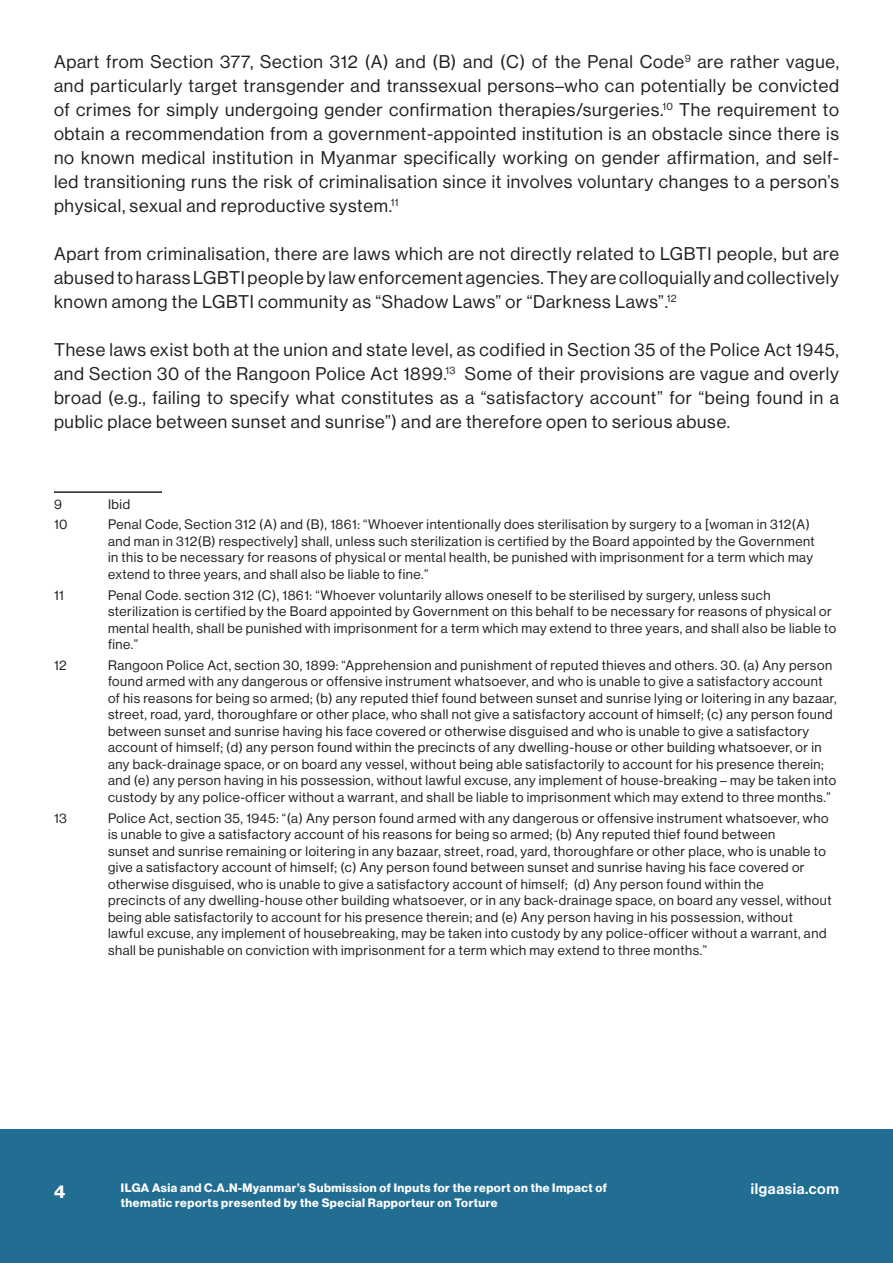
<style>
.page{position:relative;width:893px;height:1263px;background:#fff}
.page>*{position:absolute;margin:0;border:0;box-sizing:border-box;transform-origin:0 0}
.Body_Text{font:18px/24px "N Haas Grotesk DS Pro 55 Rg";letter-spacing:.04em;color:#231f20;text-align:justify}
.t1{font:18px "N Haas Grotesk DS Pro 75 Bd";color:#fff}
.t2{font:15px "N Haas Grotesk DS Pro 65 Md";letter-spacing:.04em;color:#fff}
.Footnote{font:13.5px/16.5px "N Haas Grotesk DS Pro 55 Rg";letter-spacing:.04em;color:#231f20}
.t3{font:12px/15px "N Haas Grotesk DS Pro 75 Bd";letter-spacing:.04em;color:#fff}
</style>
<div class="page">
<div style="left:0;top:1130px;width:893px;height:133px;background:#226e93"></div>
<hr style="left:54px;top:491px;width:108px;height:2px;background:#231f20">
<p class="Body_Text" style="left:54px;top:50px;width:786px">Apart from Section 377, Section 312 (A) and (B) and (C) of the Penal Code<sup>9</sup> are rather vague, and particularly target transgender and transsexual persons–who can potentially be convicted of crimes for simply undergoing gender confirmation therapies/surgeries.<sup>10</sup> The requirement to obtain a recommendation from a government-appointed institution is an obstacle since there is no known medical institution in Myanmar specifically working on gender affirmation, and self&shy;led transitioning runs the risk of criminalisation since it involves voluntary changes to a person’s physical, sexual and reproductive system.<sup>11</sup></p>
<p class="Body_Text" style="left:54px;top:242px;width:787px">Apart from criminalisation, there are laws which are not directly related to LGBTI people, but are abused to harass LGBTI people by law enforcement agencies. They are colloquially and collectively known among the LGBTI community as “Shadow Laws” or “Darkness Laws”.<sup>12</sup></p>
<p class="Body_Text" style="left:54px;top:338px;width:786px">These laws exist both at the union and state level, as codified in Section 35 of the Police Act 1945, and Section 30 of the Rangoon Police Act 1899.<sup>13</sup> Some of their provisions are vague and overly broad (e.g., failing to specify what constitutes as a “satisfactory account” for “being found in a public place between sunset and sunrise”) and are therefore open to serious abuse.</p>
<p class="Footnote" style="left:54px;top:496px;width:9px">9</p>
<p class="Footnote" style="left:108px;top:496px;width:24px">Ibid</p>
<p class="Footnote" style="left:54px;top:516px;width:15px">10</p>
<p class="Footnote" style="left:108px;top:516px;width:708px">Penal Code, Section 312 (A) and (B), 1861: “Whoever intentionally does sterilisation by surgery to a [woman in 312(A) and man in 312(B) respectively] shall, unless such sterilization is certified by the Board appointed by the Government in this to be necessary for reasons of physical or mental health, be punished with imprisonment for a term which may extend to three years, and shall also be liable to fine.”</p>
<p class="Footnote" style="left:54px;top:587px;width:11px">11</p>
<p class="Footnote" style="left:108px;top:587px;width:730px">Penal Code. section 312 (C), 1861: “Whoever voluntarily allows oneself to be sterilised by surgery, unless such sterilization is certified by the Board appointed by Government on this behalf to be necessary for reasons of physical or mental health, shall be punished with imprisonment for a term which may extend to three years, and shall also be liable to fine.”</p>
<p class="Footnote" style="left:54px;top:657px;width:14px">12</p>
<p class="Footnote" style="left:108px;top:657px;width:730px">Rangoon Police Act, section 30, 1899: “Apprehension and punishment of reputed thieves and others. 30. (a) Any person found armed with any dangerous or offensive instrument whatsoever, and who is unable to give a satisfactory account of his reasons for being so armed; (b) any reputed thief found between sunset and sunrise lying or loitering in any bazaar, street, road, yard, thoroughfare or other place, who shall not give a satisfactory account of himself; (c) any person found between sunset and sunrise having his face covered or otherwise disguised and who is unable to give a satisfactory account of himself; (d) any person found within the precincts of any dwelling-house or other building whatsoever, or in any back-drainage space, or on board any vessel, without being able satisfactorily to account for his presence therein; and (e) any person having in his possession, without lawful excuse, any implement of house-breaking – may be taken into custody by any police-officer without a warrant, and shall be liable to imprisonment which may extend to three months.”</p>
<p class="Footnote" style="left:54px;top:810px;width:14px">13</p>
<p class="Footnote" style="left:108px;top:810px;width:725px">Police Act, section 35, 1945: “(a) Any person found armed with any dangerous or offensive instrument whatsoever, who is unable to give a satisfactory account of his reasons for being so armed; (b) Any reputed thief found between<br>sunset and sunrise remaining or loitering in any bazaar, street, road, yard, thoroughfare or other place, who is unable to give a satisfactory account of himself; (c) Any person found between sunset and sunrise having his face covered or otherwise disguised, who is unable to give a satisfactory account of himself; (d) Any person found within the<br>precincts of any dwelling-house other building whatsoever, or in any back-drainage space, on board any vessel, without being able satisfactorily to account for his presence therein; and (e) Any person having in his possession, without lawful excuse, any implement of housebreaking, may be taken into custody by any police-officer without a warrant, and shall be punishable on conviction with imprisonment for a term which may extend to three months.”</p>
<h1 class="t1" style="left:54px;top:1181px;width:13px">4</h1>
<p class="t3" style="left:121px;top:1180px;width:488px">ILGA Asia and C.A.N-Myanmar’s Submission of Inputs for the report on the Impact of thematic reports presented by the Special Rapporteur on Torture</p>
<p class="t2" style="left:751px;top:1180px;width:89px">ilgaasia.com</p>
</div>
